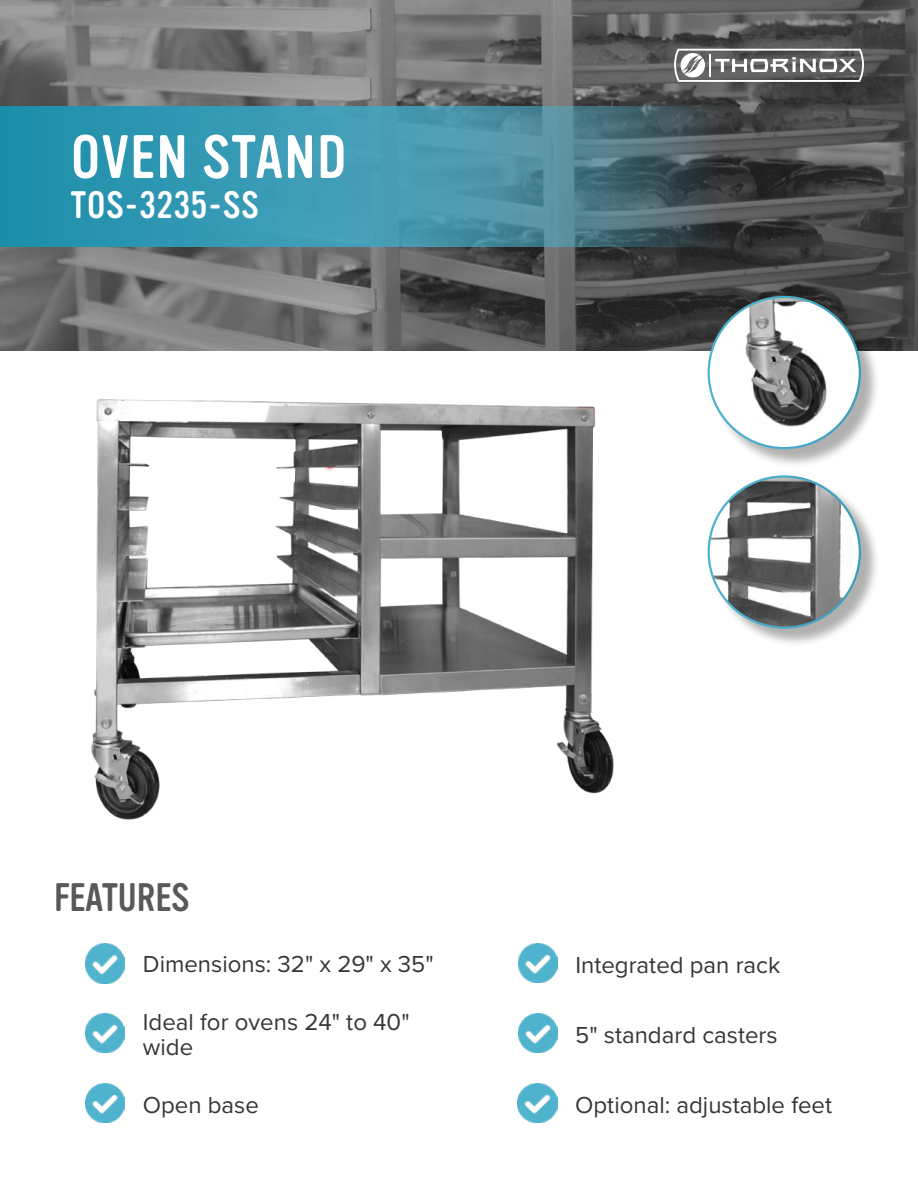
<style>
.page{position:relative;width:918px;height:1188px;background:#fff}
.page>*{position:absolute;margin:0;border:0;box-sizing:border-box;transform-origin:0 0}
.t1{font:60px "Vinyl OT";letter-spacing:.025em;color:#fff}
.t2{font:39px "Vinyl OT";color:#59595b}
.t3{font:37.5px "Vinyl OT";letter-spacing:.025em;color:#fff}
.t4{font:24px/25.5px "Proxima Nova";color:#373637}
</style>
<div class="page">
<svg style="left:0;top:0;width:918px;height:351px;background:#646465"></svg>
<div style="left:709px;top:477px;width:171px;height:170px;background:#000;opacity:.31"></div>
<img style="left:709px;top:476px;width:151px;height:152px;border-radius:76px">
<div style="left:709px;top:298px;width:171px;height:170px;background:#000;opacity:.31"></div>
<img style="left:709px;top:297px;width:151px;height:151px;border-radius:76px">
<img style="left:86px;top:944px;width:39px;height:39px">
<img style="left:86px;top:1014px;width:39px;height:39px">
<img style="left:518px;top:1014px;width:39px;height:39px">
<img style="left:518px;top:944px;width:39px;height:39px">
<img style="left:85px;top:1084px;width:40px;height:39px">
<img style="left:518px;top:1084px;width:39px;height:39px">
<svg style="left:0;top:106px;width:717px;height:140px;background:#3d8ca1"></svg>
<img style="left:91px;top:399px;width:523px;height:421px">
<svg style="left:674px;top:49px;width:190px;height:33px"></svg>
<h1 class="t1" style="left:71px;top:124px;width:277px">OVEN STAND</h1>
<h3 class="t3" style="left:71px;top:184px;width:189px">TOS-3235-SS</h3>
<h2 class="t2" style="left:54px;top:876px;width:137px">FEATURES</h2>
<p class="t4" style="left:143px;top:951px;width:292px">Dimensions: 32" x 29" x 35"</p>
<p class="t4" style="left:143px;top:1008px;width:268px">Ideal for ovens 24" to 40" wide</p>
<p class="t4" style="left:575px;top:951px;width:207px">Integrated pan rack</p>
<p class="t4" style="left:575px;top:1021px;width:204px">5" standard casters</p>
<p class="t4" style="left:143px;top:1091px;width:118px">Open base</p>
<p class="t4" style="left:575px;top:1091px;width:259px">Optional: adjustable feet</p>
</div>
